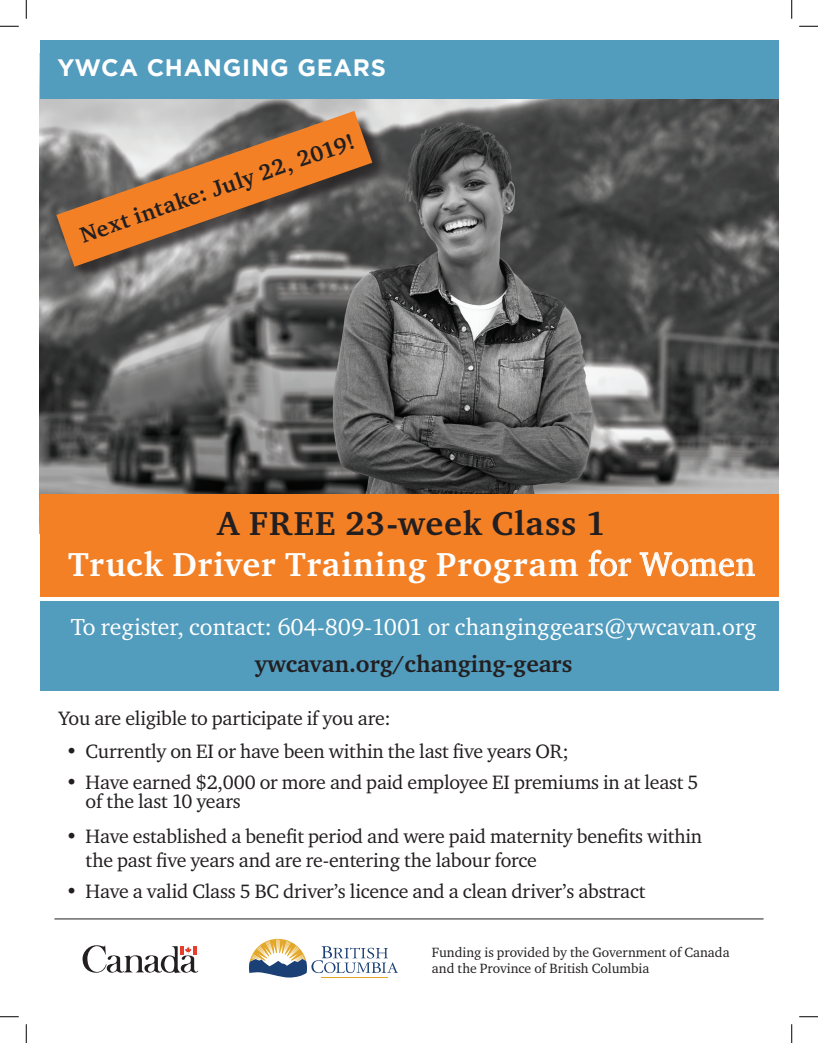
<style>
.page{position:relative;width:818px;height:1043px;background:#fff}
.page>*{position:absolute;margin:0;border:0;box-sizing:border-box;transform-origin:0 0}
.t1{font:700 34px "Charter ITC";letter-spacing:.03em;color:#fff}
.t2{font:700 34px "Charter ITC";letter-spacing:.025em;color:#231f20}
.t3{font:23.75px "Charter ITC";color:#fff}
.t4{font:700 23.75px "Charter ITC";color:#231f20}
.t5{font:700 23.75px "Gotham";letter-spacing:.03em;color:#fff}
.t6{font:700 22.5px "Charter ITC";color:#231f20}
.t7{font:19.88px/19.2px "Charter ITC";letter-spacing:-.01em;color:#231f20}
.t8{font:13.75px/16.5px "Charter ITC";color:#231f20}
.s1{font-weight:400}
</style>
<div class="page">
<div style="left:40px;top:601px;width:738px;height:89px;background:#529cbe"></div>
<img style="left:40px;top:98px;width:738px;height:396px">
<div style="left:40px;top:494px;width:738px;height:103px;background:#f48026"></div>
<div style="left:40px;top:40px;width:738px;height:58px;background:#529cbe"></div>
<svg style="left:588px;top:549px;width:43px;height:27px"></svg>
<svg style="left:639px;top:552px;width:116px;height:24px"></svg>
<hr style="left:54px;top:918px;width:709px;height:1px;background:#231f20">
<div style="left:59px;top:114px;width:328px;height:167px;background:#231f20;opacity:.75"></div>
<svg style="left:56px;top:111px;width:316px;height:156px;background:#a87f5f"></svg>
<svg style="left:82px;top:945px;width:116px;height:28px"></svg>
<hr style="left:321px;top:977px;width:67px;height:1px;background:#e3a82a">
<svg style="left:249px;top:938px;width:149px;height:39px"></svg>
<svg style="left:0;top:25px;width:19px;height:2px"></svg>
<svg style="left:799px;top:25px;width:19px;height:2px"></svg>
<svg style="left:0;top:1016px;width:19px;height:1px"></svg>
<svg style="left:799px;top:1016px;width:19px;height:1px"></svg>
<svg style="left:25px;top:0;width:2px;height:19px"></svg>
<svg style="left:25px;top:1024px;width:2px;height:18px"></svg>
<svg style="left:791px;top:0;width:1px;height:19px"></svg>
<svg style="left:791px;top:1024px;width:1px;height:18px"></svg>
<p class="t5" style="left:57px;top:54px;width:330px">YWCA CHANGING GEARS</p>
<p class="t6" style="left:76px;top:222px;width:290px;rotate:-19deg">Next intake: July 22, 2019!</p>
<p class="t2" style="left:217px;top:502px;width:390px">A FREE 23-week Class 1</p>
<p class="t1" style="left:68px;top:543px;width:688px">Truck Driver Training Program <span class="s1">for Women</span></p>
<p class="t3" style="left:71px;top:611px;width:687px">To register, contact: 604-809-1001 or changinggears@ywcavan.org</p>
<p class="t4" style="left:255px;top:649px;width:319px">ywcavan.org/changing-gears</p>
<p class="t7" style="left:58px;top:708px;width:334px">You are eligible to participate if you are:</p>
<p class="t7" style="left:66px;top:741px;width:504px">• Currently on EI or have been within the last five years OR;</p>
<p class="t7" style="left:86px;top:772px;width:614px;text-indent:-20px">• Have earned $2,000 or more and paid employee EI premiums in at least 5 of the last 10 years</p>
<p class="t7" style="left:86px;top:824px;width:618px;line-height:23.4px;text-indent:-20px">• Have established a benefit period and were paid maternity benefits within the past five years and are re-entering the labour force</p>
<p class="t7" style="left:66px;top:881px;width:581px">• Have a valid Class 5 BC driver’s licence and a clean driver’s abstract</p>
<p class="t8" style="left:432px;top:943px;width:299px">Funding is provided by the Government of Canada and the Province of British Columbia</p>
</div>
